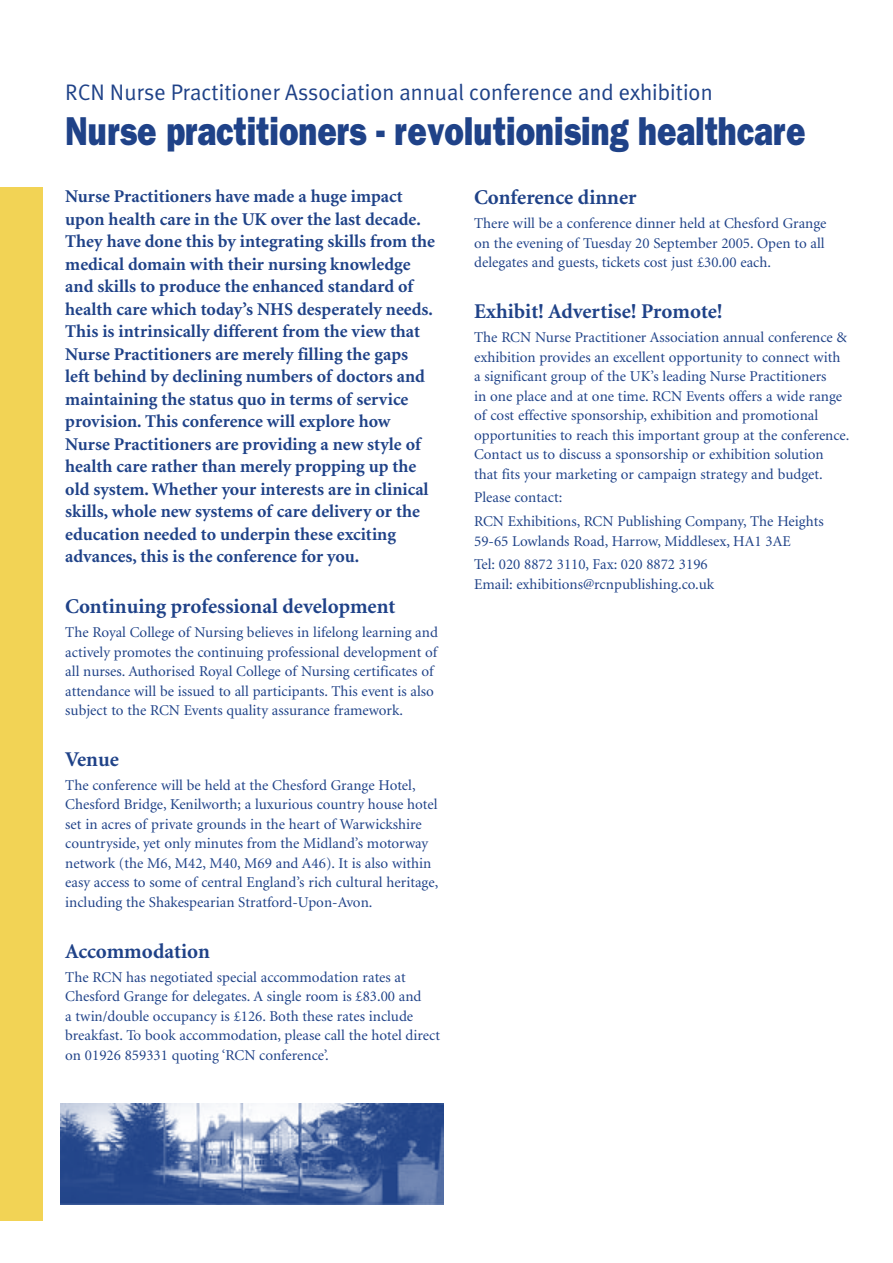
<style>
.page{position:relative;width:893px;height:1263px;background:#fff}
.page>*{position:absolute;margin:0;border:0;box-sizing:border-box;transform-origin:0 0}
.t1{font:800 40.5px "Franklin Gothic";color:#1f4288;scale:.8 1}
.t2{font:22.5px "Meta Plus Normal";color:#1f4288}
.Copy_subhead{font:700 21px "Minion";color:#1f4288}
.Body_Copy{font:700 18px/22.5px "Minion";color:#1f4288}
.Body_Copy-2{font:15px/19.5px "Minion";color:#1f4288}
</style>
<div class="page">
<div style="left:0;top:187px;width:43px;height:1033px;background:#f2d355"></div>
<img style="left:61px;top:1103px;width:382px;height:101px">
<p class="t2" style="left:65px;top:79px;width:649px">RCN Nurse Practitioner Association annual conference and exhibition</p>
<p class="t1" style="left:65px;top:107px;width:927px">Nurse practitioners - revolutionising healthcare</p>
<p class="Body_Copy" style="left:65px;top:186px;width:371px">Nurse Practitioners have made a huge impact upon health care in the UK over the last decade.<br>They have done this by integrating skills from the medical domain with their nursing knowledge and skills to produce the enhanced standard of health care which today’s NHS desperately needs.<br>This is intrinsically different from the view that Nurse Practitioners are merely filling the gaps left behind by declining numbers of doctors and maintaining the status quo in terms of service provision. This conference will explore how Nurse Practitioners are providing a new style of health care rather than merely propping up the old system. Whether your interests are in clinical skills, whole new systems of care delivery or the education needed to underpin these exciting advances, this is the conference for you.</p>
<p class="Copy_subhead" style="left:65px;top:596px;width:332px">Continuing professional development</p>
<p class="Body_Copy-2" style="left:65px;top:623px;width:374px">The Royal College of Nursing believes in lifelong learning and actively promotes the continuing professional development of all nurses. Authorised Royal College of Nursing certificates of attendance will be issued to all participants. This event is also subject to the RCN Events quality assurance framework.</p>
<p class="Copy_subhead" style="left:65px;top:749px;width:55px">Venue</p>
<p class="Body_Copy-2" style="left:65px;top:776px;width:375px">The conference will be held at the Chesford Grange Hotel, Chesford Bridge, Kenilworth; a luxurious country house hotel set in acres of private grounds in the heart of Warwickshire countryside, yet only minutes from the Midland’s motorway network (the M6, M42, M40, M69 and A46). It is also within easy access to some of central England’s rich cultural heritage, including the Shakespearian Stratford-Upon-Avon.</p>
<p class="Copy_subhead" style="left:65px;top:940px;width:146px">Accommodation</p>
<p class="Body_Copy-2" style="left:65px;top:967px;width:376px">The RCN has negotiated special accommodation rates at Chesford Grange for delegates. A single room is £83.00 and<br>a twin/double occupancy is £126. Both these rates include breakfast. To book accommodation, please call the hotel direct on 01926 859331 quoting ‘RCN conference’.</p>
<p class="Copy_subhead" style="left:474px;top:187px;width:164px">Conference dinner</p>
<p class="Body_Copy-2" style="left:474px;top:214px;width:354px">There will be a conference dinner held at Chesford Grange on the evening of Tuesday 20 September 2005. Open to all delegates and guests, tickets cost just £30.00 each.</p>
<p class="Copy_subhead" style="left:474px;top:301px;width:250px">Exhibit! Advertise! Promote!</p>
<p class="Body_Copy-2" style="left:474px;top:328px;width:377px">The RCN Nurse Practitioner Association annual conference &amp; exhibition provides an excellent opportunity to connect with a significant group of the UK’s leading Nurse Practitioners<br>in one place and at one time. RCN Events offers a wide range of cost effective sponsorship, exhibition and promotional opportunities to reach this important group at the conference.<br>Contact us to discuss a sponsorship or exhibition solution that fits your marketing or campaign strategy and budget.</p>
<p class="Body_Copy-2" style="left:474px;top:488px;width:90px">Please contact:</p>
<p class="Body_Copy-2" style="left:474px;top:512px;width:351px">RCN Exhibitions, RCN Publishing Company, The Heights<br>59-65 Lowlands Road, Harrow, Middlesex, HA1 3AE</p>
<p class="Body_Copy-2" style="left:474px;top:555px;width:242px">Tel: 020 8872 3110, Fax: 020 8872 3196<br>Email: exhibitions@rcnpublishing.co.uk</p>
</div>
